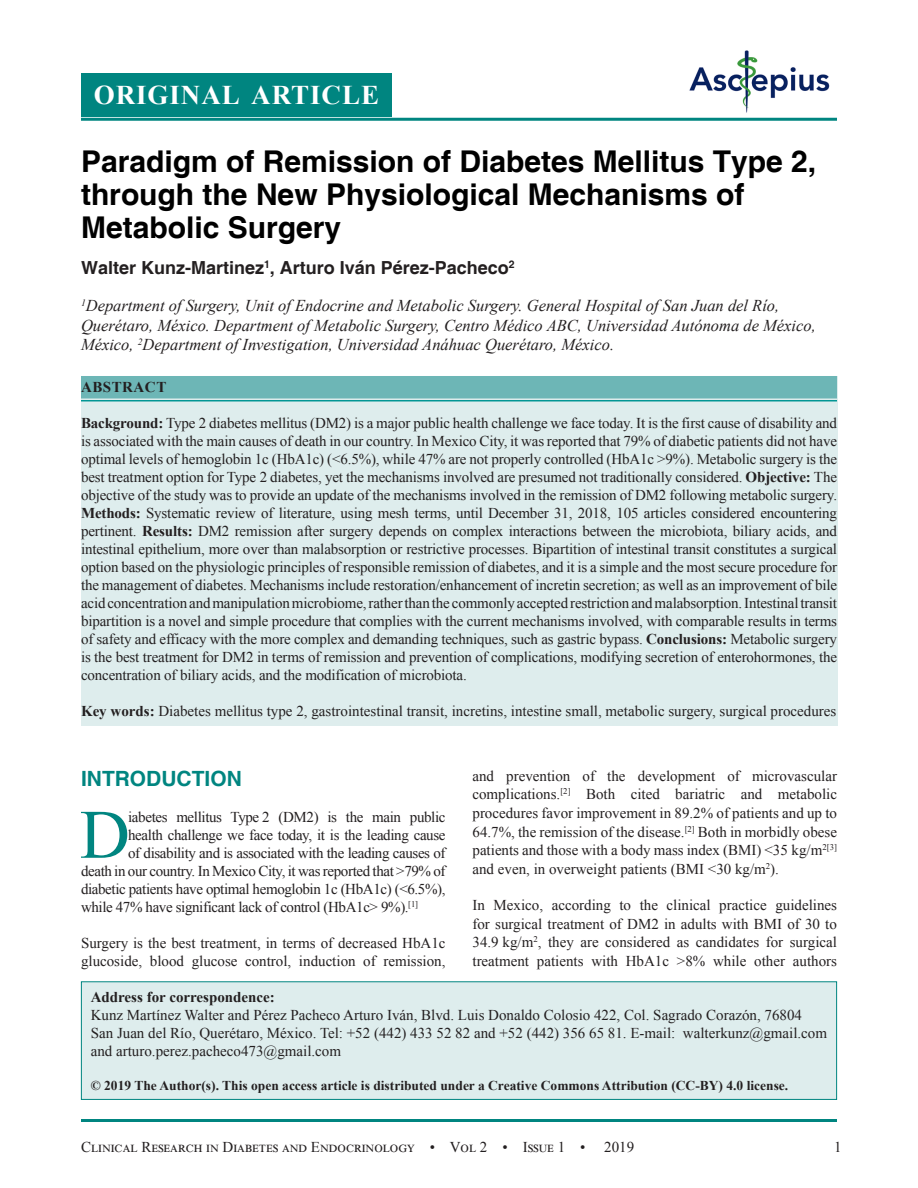
<style>
.page{position:relative;width:918px;height:1188px;background:#fff}
.page>*{position:absolute;margin:0;border:0;box-sizing:border-box;transform-origin:0 0}
.DROP_CAP_TX{font:69.3px "Times New Roman";color:#008580}
.AT{font:700 30px/33px "Helvetica";color:#000}
.AH{font:700 27px "Times New Roman";letter-spacing:.035em;color:#fff}
.t1{font:700 21px "Helvetica";color:#008580}
.AU{font:700 18px "Helvetica";color:#231f20}
.AFF{font:italic 16.5px/19.5px "Times New Roman";color:#231f20}
.ABS{font:15px/18px "Times New Roman";letter-spacing:-.01em;color:#231f20;text-align:justify}
.TX{font:15px/18.6px "Times New Roman";color:#231f20;text-align:justify}
.DROP_CAP_TX-2{font:15px "Times New Roman";letter-spacing:-.025em;color:#231f20}
.ADD{font:15px/18px "Times New Roman";color:#231f20}
.KWD{font:15px "Times New Roman";color:#231f20}
.ABSH{font:700 15px "Times New Roman";letter-spacing:.035em;color:#231f20}
.CR{font:700 13.5px "Times New Roman";color:#231f20}
.s1{font-weight:700}
</style>
<div class="page">
<hr style="left:81px;top:1119px;width:756px;height:3px;background:#008580">
<img style="left:689px;top:50px;width:141px;height:63px">
<hr style="left:81px;top:118px;width:756px;height:3px;background:#008580">
<div style="left:81px;top:376px;width:756px;height:349px;background:#deeded"></div>
<div style="left:81px;top:376px;width:756px;height:22px;background:#6db6b6"></div>
<hr style="left:81px;top:400px;width:756px;height:1px;background:#029694">
<div style="left:81px;top:73px;width:311px;height:44px;background:#008580"></div>
<div style="left:81px;top:982px;width:756px;height:117px;background:#deeded"></div>
<div style="left:81px;top:981px;width:756px;height:119px;border:1px solid #008580"></div>
<p class="AH" style="left:94px;top:76px;width:287px">ORIGINAL ARTICLE</p>
<p class="AT" style="left:81px;top:146px;width:737px">Paradigm of Remission of Diabetes Mellitus Type 2, through the New Physiological Mechanisms of<br>Metabolic Surgery</p>
<p class="AU" style="left:81px;top:257px;width:435px">Walter Kunz-Martinez<sup>1</sup>, Arturo Iván Pérez-Pacheco<sup>2</sup></p>
<p class="AFF" style="left:81px;top:296px;width:736px"><sup>1</sup>Department of Surgery, Unit of Endocrine and Metabolic Surgery. General Hospital of San Juan del Río,<br>Querétaro, México. Department of Metabolic Surgery, Centro Médico ABC, Universidad Autónoma de México,<br>México, <sup>2</sup>Department of Investigation, Universidad Anáhuac Querétaro, México.</p>
<p class="ABSH" style="left:81px;top:377px;width:87px">ABSTRACT</p>
<p class="ABS" style="left:81px;top:414px;width:758px"><span class="s1">Background:</span> Type 2 diabetes mellitus (DM2) is a major public health challenge we face today. It is the first cause of disability and is associated with the main causes of death in our country. In Mexico City, it was reported that 79% of diabetic patients did not have optimal levels of hemoglobin 1c (HbA1c) (&lt;6.5%), while 47% are not properly controlled (HbA1c &gt;9%). Metabolic surgery is the best treatment option for Type 2 diabetes, yet the mechanisms involved are presumed not traditionally considered. <span class="s1">Objective:</span> The objective of the study was to provide an update of the mechanisms involved in the remission of DM2 following metabolic surgery.<br><span class="s1">Methods:</span> Systematic review of literature, using mesh terms, until December 31, 2018, 105 articles considered encountering pertinent. <span class="s1">Results:</span> DM2 remission after surgery depends on complex interactions between the microbiota, biliary acids, and intestinal epithelium, more over than malabsorption or restrictive processes. Bipartition of intestinal transit constitutes a surgical option based on the physiologic principles of responsible remission of diabetes, and it is a simple and the most secure procedure for the management of diabetes. Mechanisms include restoration/enhancement of incretin secretion; as well as an improvement of bile acid concentration and manipulation microbiome, rather than the commonly accepted restriction and malabsorption. Intestinal transit bipartition is a novel and simple procedure that complies with the current mechanisms involved, with comparable results in terms of safety and efficacy with the more complex and demanding techniques, such as gastric bypass. <span class="s1">Conclusions:</span> Metabolic surgery is the best treatment for DM2 in terms of remission and prevention of complications, modifying secretion of enterohormones, the concentration of biliary acids, and the modification of microbiota.</p>
<p class="KWD" style="left:81px;top:701px;width:757px"><span class="s1">Key words:</span> Diabetes mellitus type 2, gastrointestinal transit, incretins, intestine small, metabolic surgery, surgical procedures</p>
<h1 class="t1" style="left:81px;top:766px;width:162px">INTRODUCTION</h1>
<p class="DROP_CAP_TX" style="left:80px;top:786px;width:52px">D</p>
<p class="DROP_CAP_TX-2" style="left:128px;top:806px;width:319px">iabetes mellitus Type 2 (DM2) is the main public</p>
<p class="DROP_CAP_TX-2" style="left:128px;top:824px;width:319px">health challenge we face today, it is the leading cause</p>
<p class="DROP_CAP_TX-2" style="left:128px;top:842px;width:319px">of disability and is associated with the leading causes of</p>
<p class="DROP_CAP_TX-2" style="left:81px;top:860px;width:366px">death in our country. In Mexico City, it was reported that &gt;79% of</p>
<p class="DROP_CAP_TX-2" style="left:81px;top:878px;width:366px">diabetic patients have optimal hemoglobin 1c (HbA1c) (&lt;6.5%),</p>
<p class="DROP_CAP_TX-2" style="left:81px;top:896px;width:339px">while 47% have significant lack of control (HbA1c&gt; 9%).<sup>[1]</sup></p>
<p class="TX" style="left:81px;top:933px;width:366px;line-height:18px">Surgery is the best treatment, in terms of decreased HbA1c glucoside, blood glucose control, induction of remission,</p>
<p class="TX" style="left:472px;top:766px;width:366px">and prevention of the development of microvascular complications.<sup>[2]</sup> Both cited bariatric and metabolic procedures favor improvement in 89.2% of patients and up to 64.7%, the remission of the disease.<sup>[2]</sup> Both in morbidly obese patients and those with a body mass index (BMI) &lt;35 kg/m<sup>2[3] </sup>and even, in overweight patients (BMI &lt;30 kg/m<sup>2</sup>).</p>
<p class="TX" style="left:472px;top:895px;width:366px">In Mexico, according to the clinical practice guidelines for surgical treatment of DM2 in adults with BMI of 30 to 34.9 kg/m<sup>2</sup>, they are considered as candidates for surgical treatment patients with HbA1c &gt;8% while other authors</p>
<p class="ADD" style="left:91px;top:987px;width:738px"><span class="s1">Address for correspondence:<br></span>Kunz Martínez Walter and Pérez Pacheco Arturo Iván, Blvd. Luis Donaldo Colosio 422, Col. Sagrado Corazón, 76804<br>San Juan del Río, Querétaro, México. Tel: +52 (442) 433 52 82 and +52 (442) 356 65 81. E-mail: walterkunz@gmail.com and arturo.perez.pacheco473@gmail.com</p>
<p class="CR" style="left:91px;top:1076px;width:699px">© 2019 The Author(s). This open access article is distributed under a Creative Commons Attribution (CC-BY) 4.0 license.</p>
<p class="ABS" style="left:81px;top:1137px;width:555px">Clinical Research in Diabetes and Endocrinology • Vol 2 • Issue 1 • 2019</p>
<p class="ABS" style="left:834px;top:1137px;width:9px">1</p>
</div>
